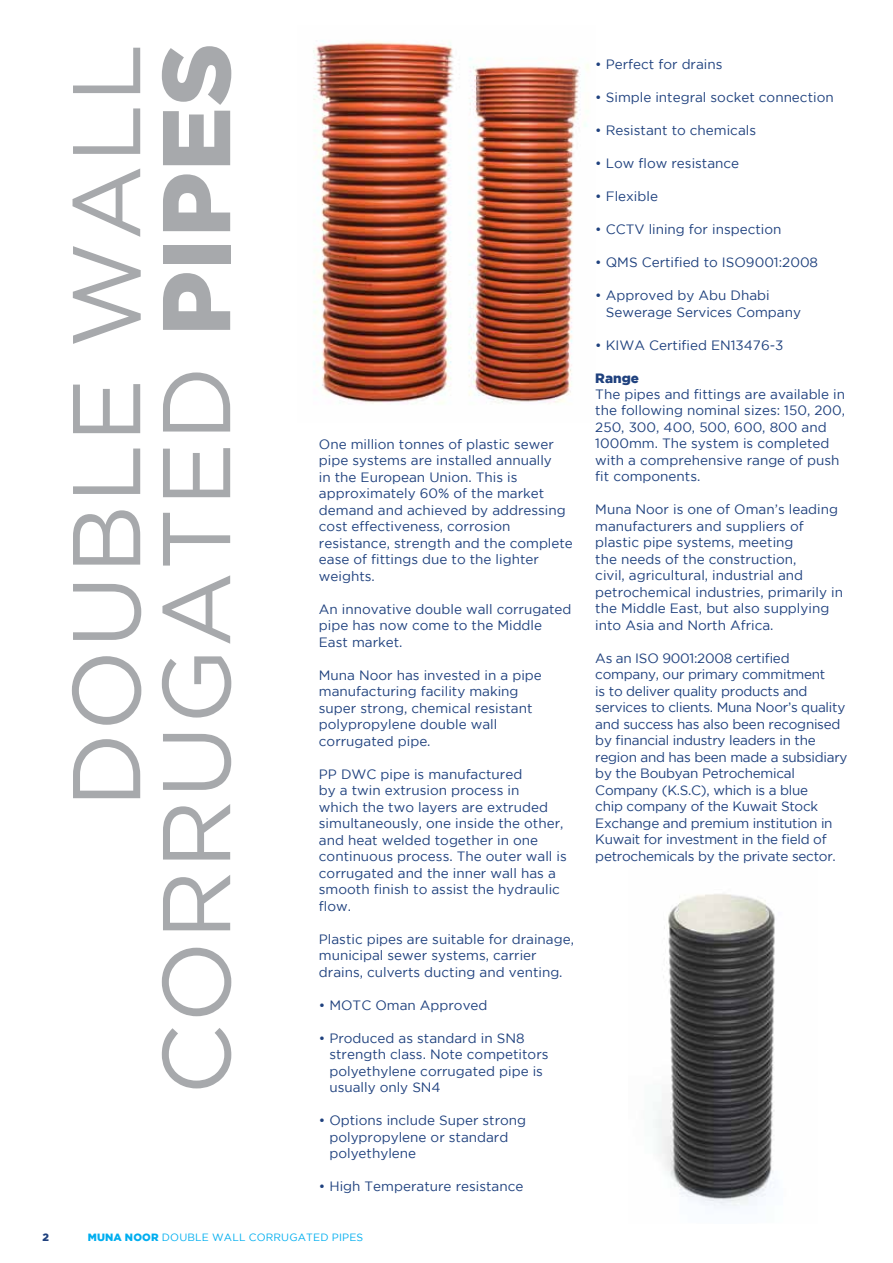
<style>
.page{position:relative;width:893px;height:1263px;background:#fff}
.page>*{position:absolute;margin:0;border:0;box-sizing:border-box;transform-origin:0 0}
.t1{font:96px/90px "Gotham";letter-spacing:.015em;color:#a7a9ac;text-align:right}
.t2{font:13.5px/16.5px "Gotham";color:#1f417e}
.t3{font:13.5px/16.5px "Gotham";letter-spacing:-.02em;color:#1f417e}
.t4{font:900 13.5px "Gotham";color:#1f417e}
.t5{font:10.5px "Gotham";letter-spacing:.015em;color:#00aeef}
.t6{font:900 10.5px "Gotham";color:#1f417e}
.s1{font-weight:900}
</style>
<div class="page">
<img style="left:653px;top:894px;width:122px;height:314px">
<img style="left:313px;top:40px;width:276px;height:364px">
<h1 class="t1" style="left:60px;top:1095px;width:1053px;rotate:-90deg">double wall corrugated <span class="s1">PIPES</span></h1>
<p class="t2" style="left:319px;top:435px;width:256px">One million tonnes of plastic sewer pipe systems are installed annually<br>in the European U nion. This is approximately 60% of the market demand and achieved by addressing cost effectiveness, corrosion resistance, strength and the complete ease of fittings due to the lighter weights.</p>
<p class="t2" style="left:319px;top:600px;width:254px">An innovative double wall corrugated pipe has now come to the Middle<br>East market.</p>
<p class="t2" style="left:319px;top:666px;width:224px">Muna Noor has invested in a pipe manufacturing facility making super strong, chemical resistant polypropylene double wall corrugated pipe.</p>
<p class="t2" style="left:319px;top:765px;width:35px">PP DWC</p>
<p class="t2" style="left:319px;top:765px;width:249px;text-indent:62px">pipe is manufactured<br>by a twin extrusion process in<br>which the two layers are extruded simultaneously, one inside the other, and heat welded together in one continuous process. The outer wall is corrugated and the inner wall has a smooth finish to assist the hydraulic flow.</p>
<p class="t2" style="left:319px;top:930px;width:257px">Plastic pipes are suitable for drainage, municipal sewer systems, carrier drains, culverts ducting and venting.</p>
<p class="t2" style="left:319px;top:996px;width:33px">• MOTC</p>
<p class="t2" style="left:375px;top:996px;width:114px">Oman Approved</p>
<p class="t2" style="left:329px;top:1029px;width:221px;text-indent:-11px">• Produced as standard in SN8 strength class. Note competitors polyethylene corrugated pipe is usually only SN4</p>
<p class="t2" style="left:329px;top:1112px;width:198px;text-indent:-11px">• Options include Super strong polypropylene or standard polyethylene</p>
<p class="t2" style="left:319px;top:1178px;width:206px">• High Temperature resistance</p>
<p class="t6" style="left:43px;top:1231px;width:8px">2</p>
<p class="t5" style="left:88px;top:1231px;width:277px"><span class="s1">MUNA NOOR</span> double wall corrugated pipes</p>
<p class="t2" style="left:595px;top:56px;width:129px">• Perfect for drains</p>
<p class="t2" style="left:595px;top:89px;width:240px">• Simple integral socket connection</p>
<p class="t2" style="left:595px;top:122px;width:162px">• Resistant to chemicals</p>
<p class="t2" style="left:595px;top:155px;width:145px">• Low flow resistance</p>
<p class="t2" style="left:595px;top:188px;width:64px">• Flexible</p>
<p class="t2" style="left:595px;top:221px;width:21px">• CCT</p>
<p class="t2" style="left:634px;top:221px;width:148px">V lining for inspection</p>
<p class="t2" style="left:595px;top:254px;width:224px">• QMS Certified to ISO9001:2008</p>
<p class="t2" style="left:606px;top:287px;width:197px;text-indent:-11px">• Approved by Abu Dhabi<br>Sewerage Services Company</p>
<p class="t2" style="left:595px;top:336px;width:190px">• KIWA Certified EN13476-3</p>
<p class="t4" style="left:595px;top:370px;width:45px">RANGE</p>
<p class="t2" style="left:595px;top:386px;width:251px">The pipes and fittings are available in the following nominal sizes: 150, 200,<br>250, 300, 400, 500, 600, 800 and<br>1000mm. The system is completed with a comprehensive range of push fit components.</p>
<p class="t2" style="left:595px;top:501px;width:249px">Muna Noor is one of Oman’s leading manufacturers and suppliers of plastic pipe systems, meeting<br>the needs of the construction,<br>civil, agricultural, industrial and petrochemical industries, primarily in the Middle East, but also supplying into Asia and North Africa.</p>
<p class="t3" style="left:595px;top:650px;width:254px">As an ISO 9001:2008 certified company, our primary commitment<br>is to deliver quality products and services to clients. Muna Noor’s quality and success has also been recognised by financial industry leaders in the region and has been made a subsidiary by the Boubyan Petrochemical Company (K.S.C), which is a blue<br>chip company of the Kuwait Stock Exchange and premium institution in Kuwait for investment in the field of petrochemicals by the private sector.</p>
</div>
